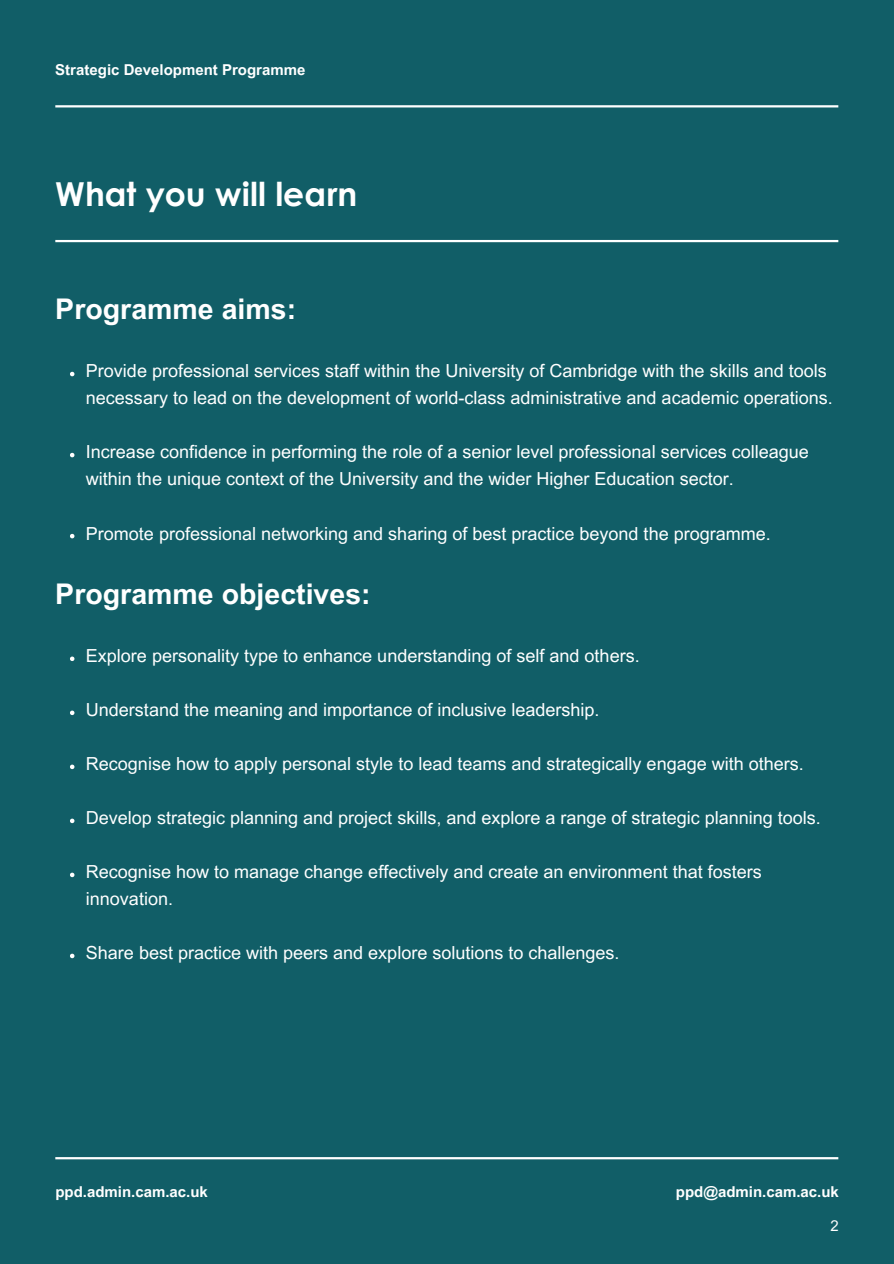
<style>
.page{position:relative;width:894px;height:1264px;background:#fff}
.page>*{position:absolute;margin:0;border:0;box-sizing:border-box;transform-origin:0 0}
.t1{font:700 33px "Century Gothic";color:#fff}
.t2{font:700 28.5px "Arial MT Pro";color:#fff}
.t3{font:18px/27px "Arial MT Pro";color:#fff}
.t4{font:700 15px "Arial MT Pro";color:#fff}
.t5{font:15px "Arial MT Pro";color:#fff}
</style>
<div class="page">
<div style="left:0;top:0;width:893px;height:1263px;background:#115e67"></div>
<hr style="left:55px;top:105px;width:783px;height:2px;background:#fff">
<hr style="left:55px;top:1157px;width:783px;height:2px;background:#fff">
<hr style="left:55px;top:240px;width:783px;height:2px;background:#fff">
<svg style="left:70px;top:372px;width:4px;height:4px"></svg>
<svg style="left:70px;top:453px;width:4px;height:4px"></svg>
<svg style="left:70px;top:534px;width:4px;height:4px"></svg>
<svg style="left:70px;top:656px;width:4px;height:5px"></svg>
<svg style="left:70px;top:710px;width:4px;height:5px"></svg>
<svg style="left:70px;top:764px;width:4px;height:5px"></svg>
<svg style="left:70px;top:818px;width:4px;height:5px"></svg>
<svg style="left:70px;top:872px;width:4px;height:5px"></svg>
<svg style="left:70px;top:953px;width:4px;height:5px"></svg>
<p class="t4" style="left:55px;top:64px;width:251px">Strategic Development Programme</p>
<h1 class="t1" style="left:55px;top:169px;width:303px">What you will learn</h1>
<h2 class="t2" style="left:55px;top:298px;width:242px">Programme aims:</h2>
<p class="t3" style="left:86px;top:360px;width:748px">Provide professional services staff within the University of Cambridge with the skills and tools necessary to lead on the development of world-class administrative and academic operations.</p>
<p class="t3" style="left:86px;top:441px;width:724px">Increase confidence in performing the role of a senior level professional services colleague within the unique context of the University and the wider Higher Education sector.</p>
<p class="t3" style="left:86px;top:522px;width:686px">Promote professional networking and sharing of best practice beyond the programme.</p>
<h2 class="t2" style="left:55px;top:583px;width:317px">Programme objectives:</h2>
<p class="t3" style="left:86px;top:644px;width:555px">Explore personality type to enhance understanding of self and others.</p>
<p class="t3" style="left:86px;top:698px;width:515px">Understand the meaning and importance of inclusive leadership.</p>
<p class="t3" style="left:86px;top:752px;width:719px">Recognise how to apply personal style to lead teams and strategically engage with others.</p>
<p class="t3" style="left:86px;top:806px;width:736px">Develop strategic planning and project skills, and explore a range of strategic planning tools.</p>
<p class="t3" style="left:86px;top:860px;width:677px">Recognise how to manage change effectively and create an environment that fosters innovation.</p>
<p class="t3" style="left:86px;top:941px;width:535px">Share best practice with peers and explore solutions to challenges.</p>
<p class="t4" style="left:55px;top:1185px;width:154px">ppd.admin.cam.ac.uk</p>
<p class="t4" style="left:675px;top:1185px;width:164px">ppd@admin.cam.ac.uk</p>
<p class="t5" style="left:830px;top:1219px;width:10px">2</p>
</div>
